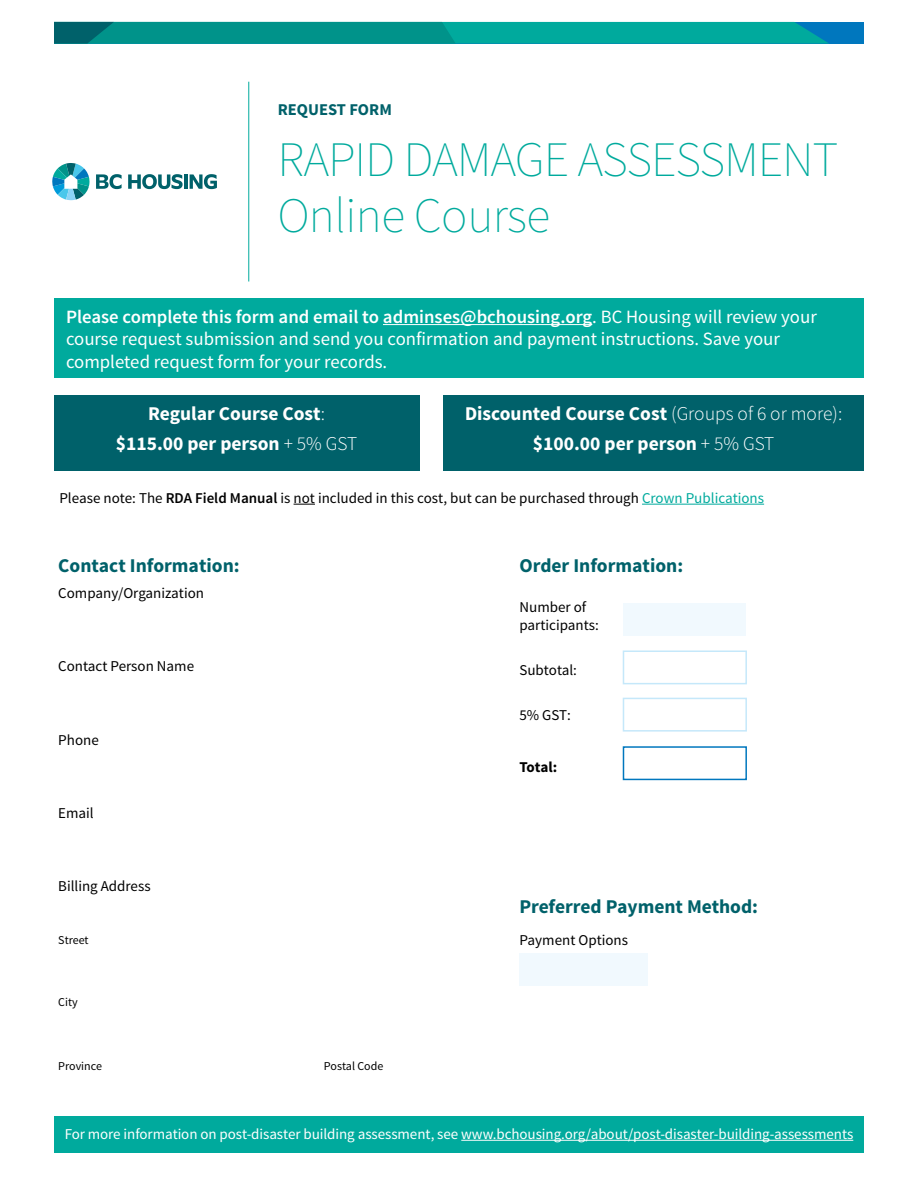
<style>
.page{position:relative;width:918px;height:1188px;background:#fff}
.page>*{position:absolute;margin:0;border:0;box-sizing:border-box;transform-origin:0 0}
.t1{font:200 49.5px/55.5px "Source Sans Pro";letter-spacing:-.01em;color:#00aa9d}
.t2{font:700 19.5px/30px "Source Sans Pro";color:#fff;text-align:center}
.t3{font:700 19.5px "Source Sans Pro";color:#00616a}
.t4{font:18.75px/22.5px "Source Sans Pro";color:#fff}
.t5{font:700 16.5px "Source Sans Pro";color:#00616a}
.t6{font:15px/18px "Source Sans Pro";color:#000}
.t7{font:15px "Source Sans Pro";letter-spacing:-.005em;color:#fff}
.t8{font:700 15px "Source Sans Pro";letter-spacing:-.005em;color:#000}
.t9{font:12px "Source Sans Pro";color:#000}
.s1{font-weight:600}
.s2{font-weight:300}
.s3{color:#00aa9d}
</style>
<div class="page">
<div style="left:623px;top:604px;width:123px;height:32px;background:#f1f9fe"></div>
<div style="left:623px;top:650px;width:124px;height:34px;border:2px solid #c5e8fa"></div>
<div style="left:623px;top:698px;width:124px;height:34px;border:2px solid #c5e8fa"></div>
<div style="left:623px;top:746px;width:124px;height:34px;border:2px solid #0077be"></div>
<div style="left:54px;top:298px;width:810px;height:80px;background:#00aa9d"></div>
<div style="left:54px;top:1117px;width:810px;height:36px;background:#00aa9d"></div>
<svg style="left:96px;top:174px;width:26px;height:15px"></svg>
<svg style="left:128px;top:174px;width:55px;height:15px"></svg>
<hr style="left:184px;top:174px;width:4px;height:15px;background:#00616a">
<svg style="left:190px;top:174px;width:27px;height:15px"></svg>
<svg style="left:52px;top:163px;width:38px;height:37px"></svg>
<hr style="left:248px;top:82px;width:1px;height:200px;background:#00aa9d">
<div style="left:0;top:22px;width:918px;height:22px;background:#0077be"></div>
<svg style="left:54px;top:22px;width:775px;height:22px;background:#009992"></svg>
<div style="left:0;top:0;width:54px;height:60px;background:#fff"></div>
<div style="left:864px;top:0;width:54px;height:60px;background:#fff"></div>
<hr style="left:383px;top:324px;width:209px;height:1px;background:#fff">
<div style="left:54px;top:395px;width:365px;height:76px;background:#00616a"></div>
<div style="left:443px;top:395px;width:421px;height:76px;background:#00616a"></div>
<svg style="left:294px;top:504px;width:21px;height:1px"></svg>
<hr style="left:642px;top:504px;width:122px;height:1px;background:#00aa9d">
<hr style="left:461px;top:1140px;width:392px;height:1px;background:#fff">
<div style="left:519px;top:953px;width:129px;height:32px;background:#f1f9fe"></div>
<p class="t5" style="left:278px;top:99px;width:116px">REQUEST FORM</p>
<h1 class="t1" style="left:278px;top:132px;width:562px">RAPID DAMAGE ASSESSMENT<br>Online Course</h1>
<p class="t4" style="left:66px;top:306px;width:752px"><span class="s1">Please complete this form and email to adminses@bchousing.org</span>. BC Housing will review your course request submission and send you confirmation and payment instructions. Save your completed request form for your records.</p>
<h2 class="t2" style="left:116px;top:400px;width:243px">Regular Course Cost<span class="s2">: </span>$115.00 per person <span class="s2">+ 5% GST</span></h2>
<h2 class="t2" style="left:465px;top:400px;width:379px">Discounted Course Cost <span class="s2">(Groups of 6 or more): </span>$100.00 per person <span class="s2">+ 5% GST</span></h2>
<p class="t6" style="left:59px;top:489px;width:706px">Please note: The <span class="s1">RDA Field Manual</span> is not included in this cost, but can be purchased through <span class="s3">Crown Publications</span></p>
<h2 class="t3" style="left:58px;top:553px;width:183px">Contact Information:</h2>
<p class="t6" style="left:58px;top:585px;width:147px">Company/Organization</p>
<p class="t6" style="left:58px;top:658px;width:137px">Contact Person Name</p>
<p class="t6" style="left:58px;top:731px;width:42px">Phone</p>
<p class="t6" style="left:58px;top:804px;width:37px">Email</p>
<p class="t6" style="left:58px;top:877px;width:94px">Billing Address</p>
<p class="t9" style="left:58px;top:933px;width:32px">Street</p>
<p class="t9" style="left:58px;top:994px;width:21px">City</p>
<p class="t9" style="left:58px;top:1059px;width:45px">Province</p>
<p class="t9" style="left:324px;top:1059px;width:61px">Postal Code</p>
<h2 class="t3" style="left:519px;top:553px;width:165px">Order Information:</h2>
<p class="t6" style="left:519px;top:598px;width:81px">Number of participants:</p>
<p class="t6" style="left:519px;top:661px;width:59px">Subtotal:</p>
<p class="t6" style="left:519px;top:706px;width:53px">5% GST:</p>
<p class="t8" style="left:519px;top:758px;width:39px">Total:</p>
<h2 class="t3" style="left:519px;top:894px;width:240px">Preferred Payment Method:</h2>
<p class="t6" style="left:519px;top:932px;width:110px">Payment Options</p>
<p class="t7" style="left:65px;top:1124px;width:790px">For more information on post-disaster building assessment, see www.bchousing.org/about/post-disaster-building-assessments</p>
</div>
